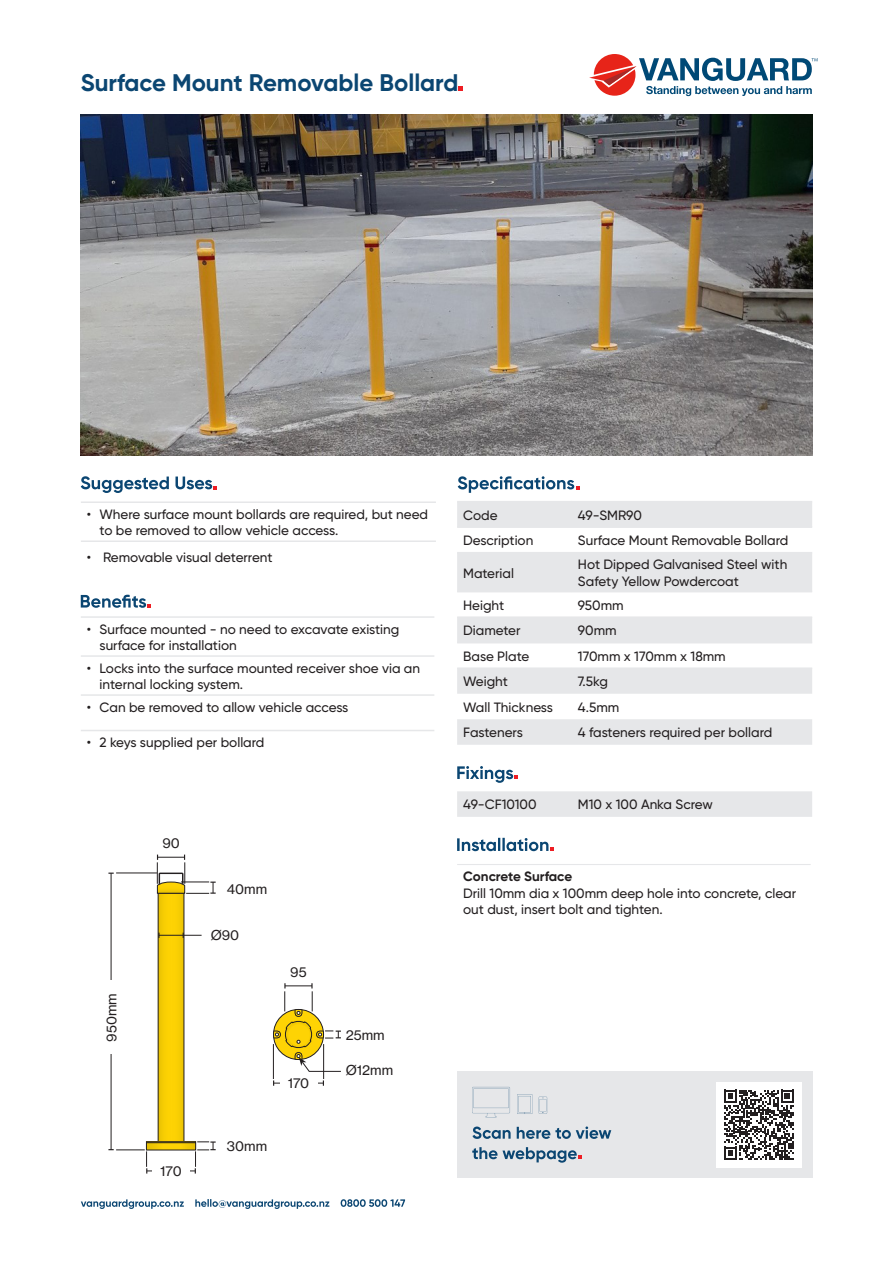
<style>
.page{position:relative;width:893px;height:1263px;background:#fff}
.page>*{position:absolute;margin:0;border:0;box-sizing:border-box;transform-origin:0 0}
.t1{font:700 24px "Gilroy";color:#0b4672}
.t2{font:500 13.5px/16.2px "Gilroy";color:#231f20}
.t3{font:13.5px "N Haas Grotesk TX Pro 55 Rg";color:#231f20}
.s1{font-weight:700}
</style>
<div class="page">
<svg style="left:81px;top:1199px;width:324px;height:10px"></svg>
<svg style="left:589px;top:54px;width:228px;height:42px"></svg>
<img style="left:81px;top:115px;width:731px;height:340px">
<hr style="left:81px;top:616px;width:353px;height:2px;background:#e6e7e9">
<hr style="left:81px;top:655px;width:353px;height:2px;background:#e6e7e9">
<hr style="left:81px;top:694px;width:353px;height:2px;background:#e6e7e9">
<hr style="left:81px;top:730px;width:353px;height:1px;background:#e6e7e9">
<svg style="left:81px;top:595px;width:70px;height:13px"></svg>
<div style="left:457px;top:1071px;width:355px;height:107px;background:#e6e7e9"></div>
<div style="left:716px;top:1082px;width:85px;height:85px;background:#fff"></div>
<svg style="left:724px;top:1090px;width:70px;height:70px"></svg>
<svg style="left:472px;top:1087px;width:38px;height:30px"></svg>
<svg style="left:539px;top:1096px;width:8px;height:18px"></svg>
<svg style="left:517px;top:1094px;width:15px;height:20px"></svg>
<svg style="left:472px;top:1126px;width:139px;height:13px"></svg>
<svg style="left:472px;top:1147px;width:109px;height:16px"></svg>
<hr style="left:81px;top:501px;width:355px;height:2px;background:#e6e7e9">
<hr style="left:81px;top:540px;width:355px;height:2px;background:#e6e7e9">
<svg style="left:81px;top:476px;width:136px;height:17px"></svg>
<svg style="left:458px;top:87px;width:5px;height:4px"></svg>
<hr style="left:116px;top:872px;width:41px;height:1px;background:#231f20">
<hr style="left:111px;top:873px;width:1px;height:277px;background:#231f20">
<svg style="left:108px;top:872px;width:6px;height:2px"></svg>
<hr style="left:147px;top:1170px;width:48px;height:1px;background:#231f20">
<svg style="left:195px;top:1141px;width:21px;height:32px"></svg>
<svg style="left:108px;top:1149px;width:39px;height:24px"></svg>
<div style="left:104px;top:981px;width:14px;height:73px;background:#fff"></div>
<div style="left:152px;top:1164px;width:38px;height:14px;background:#fff"></div>
<div style="left:158px;top:893px;width:26px;height:248px;background:#f9cf03"></div>
<svg style="left:148px;top:1143px;width:46px;height:5px"></svg>
<div style="left:146px;top:1141px;width:50px;height:9px;border:1px solid #231f20"></div>
<hr style="left:147px;top:1142px;width:49px;height:1px;background:#231f20">
<svg style="left:158px;top:933px;width:44px;height:5px"></svg>
<svg style="left:156px;top:854px;width:60px;height:40px"></svg>
<hr style="left:273px;top:1044px;width:1px;height:35px;background:#231f20">
<hr style="left:323px;top:1044px;width:1px;height:35px;background:#231f20">
<hr style="left:274px;top:1083px;width:49px;height:1px;background:#231f20">
<div style="left:280px;top:1076px;width:37px;height:14px;background:#fff"></div>
<svg style="left:273px;top:983px;width:68px;height:89px"></svg>
<div style="left:457px;top:791px;width:355px;height:26px;background:#e6e7e9"></div>
<svg style="left:457px;top:766px;width:61px;height:17px"></svg>
<svg style="left:457px;top:502px;width:355px;height:243px;fill:#e6e7e9"></svg>
<hr style="left:457px;top:501px;width:115px;height:1px;background:#e6e7e9">
<hr style="left:572px;top:501px;width:240px;height:1px;background:#e6e7e9">
<hr style="left:457px;top:526px;width:115px;height:2px;background:#e6e7e9">
<hr style="left:572px;top:526px;width:240px;height:2px;background:#e6e7e9">
<hr style="left:457px;top:552px;width:115px;height:1px;background:#e6e7e9">
<hr style="left:572px;top:552px;width:240px;height:1px;background:#e6e7e9">
<hr style="left:457px;top:591px;width:115px;height:1px;background:#e6e7e9">
<hr style="left:572px;top:591px;width:240px;height:1px;background:#e6e7e9">
<hr style="left:457px;top:616px;width:115px;height:2px;background:#e6e7e9">
<hr style="left:572px;top:616px;width:240px;height:2px;background:#e6e7e9">
<hr style="left:457px;top:642px;width:115px;height:1px;background:#e6e7e9">
<hr style="left:572px;top:642px;width:240px;height:1px;background:#e6e7e9">
<hr style="left:457px;top:667px;width:115px;height:2px;background:#e6e7e9">
<hr style="left:572px;top:667px;width:240px;height:2px;background:#e6e7e9">
<svg style="left:458px;top:476px;width:121px;height:17px"></svg>
<hr style="left:457px;top:864px;width:354px;height:1px;background:#e6e7e9">
<svg style="left:457px;top:838px;width:97px;height:13px"></svg>
<p class="t1" style="left:81px;top:68px;width:379px">Surface Mount Removable Bollard</p>
<p class="t2" style="left:100px;top:506px;width:330px;text-indent:-13px">• Where surface mount bollards are required, but need to be removed to allow vehicle access.</p>
<p class="t2" style="left:87px;top:549px;width:187px">• Removable visual deterrent</p>
<p class="t2" style="left:100px;top:621px;width:301px;text-indent:-13px">• Surface mounted - no need to excavate existing surface for installation</p>
<p class="t2" style="left:100px;top:660px;width:322px;text-indent:-13px">• Locks into the surface mounted receiver shoe via an internal locking system.</p>
<p class="t2" style="left:87px;top:699px;width:263px">• Can be removed to allow vehicle access</p>
<p class="t2" style="left:87px;top:734px;width:179px">• 2 keys supplied per bollard</p>
<p class="t3" style="left:103px;top:1042px;width:50px;rotate:-90deg">950mm</p>
<p class="t3" style="left:162px;top:835px;width:19px">90</p>
<p class="t3" style="left:227px;top:880px;width:42px">40mm</p>
<p class="t3" style="left:211px;top:926px;width:30px">Ø90</p>
<p class="t3" style="left:290px;top:964px;width:18px">95</p>
<p class="t3" style="left:160px;top:1163px;width:23px">170</p>
<p class="t3" style="left:227px;top:1138px;width:42px">30mm</p>
<p class="t3" style="left:288px;top:1075px;width:23px">170</p>
<p class="t3" style="left:346px;top:1026px;width:41px">25mm</p>
<p class="t3" style="left:346px;top:1062px;width:49px">Ø12mm</p>
<p class="t2" style="left:463px;top:507px;width:36px">Code</p>
<p class="t2" style="left:578px;top:507px;width:66px">49-SMR90</p>
<p class="t2" style="left:463px;top:532px;width:72px">Description</p>
<p class="t2" style="left:578px;top:532px;width:212px">Surface Mount Removable Bollard</p>
<p class="t2" style="left:463px;top:565px;width:52px">Material</p>
<p class="t2" style="left:578px;top:556px;width:211px">Hot Dipped Galvanised Steel with<br>Safety Yellow Powdercoat</p>
<p class="t2" style="left:463px;top:597px;width:43px">Height</p>
<p class="t2" style="left:578px;top:597px;width:47px">950mm</p>
<p class="t2" style="left:463px;top:622px;width:59px">Diameter</p>
<p class="t2" style="left:578px;top:622px;width:40px">90mm</p>
<p class="t2" style="left:463px;top:648px;width:68px">Base Plate</p>
<p class="t2" style="left:578px;top:648px;width:149px">170mm x 170mm x 18mm</p>
<p class="t2" style="left:463px;top:673px;width:46px">Weight</p>
<p class="t2" style="left:578px;top:673px;width:31px">7.5kg</p>
<p class="t2" style="left:463px;top:699px;width:91px">Wall Thickness</p>
<p class="t2" style="left:578px;top:699px;width:43px">4.5mm</p>
<p class="t2" style="left:463px;top:724px;width:61px">Fasteners</p>
<p class="t2" style="left:578px;top:724px;width:196px">4 fasteners required per bollard</p>
<p class="t2" style="left:463px;top:796px;width:75px">49-CF10100</p>
<p class="t2" style="left:578px;top:796px;width:136px">M10 x 100 Anka Screw</p>
<p class="t2" style="left:463px;top:868px;width:335px"><span class="s1">Concrete Surface<br></span>Drill 10mm dia x 100mm deep hole into concrete, clear out dust, insert bolt and tighten.</p>
</div>
